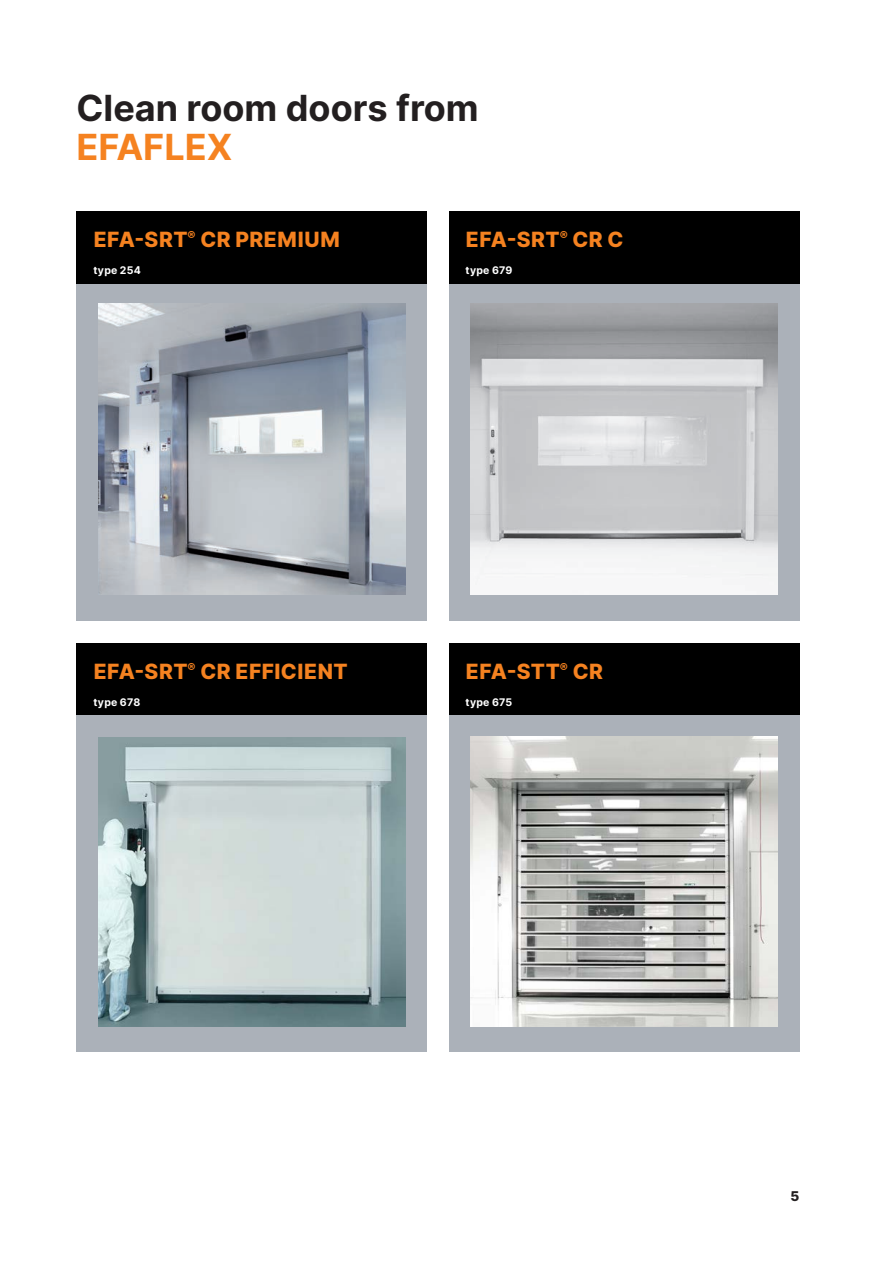
<style>
.page{position:relative;width:893px;height:1263px;background:#fff}
.page>*{position:absolute;margin:0;border:0;box-sizing:border-box;transform-origin:0 0}
.t1{font:700 36px "Inter";color:#231f20}
.t2{font:700 36px "Inter";color:#f58220}
.t3{font:800 21px "Inter";letter-spacing:.025em;color:#f58220}
.t4{font:800 13.5px "Inter";color:#231f20}
.t5{font:700 10.5px "Inter";letter-spacing:.02em;color:#fff}
</style>
<div class="page">
<div style="left:77px;top:211px;width:350px;height:409px;background:#000"></div>
<div style="left:449px;top:211px;width:350px;height:409px;background:#000"></div>
<div style="left:77px;top:643px;width:350px;height:408px;background:#000"></div>
<div style="left:77px;top:715px;width:350px;height:336px;background:#abb1b9"></div>
<div style="left:449px;top:643px;width:350px;height:408px;background:#000"></div>
<div style="left:449px;top:715px;width:350px;height:336px;background:#abb1b9"></div>
<div style="left:449px;top:284px;width:350px;height:336px;background:#abb1b9"></div>
<div style="left:77px;top:284px;width:350px;height:336px;background:#abb1b9"></div>
<img style="left:98px;top:304px;width:308px;height:291px">
<img style="left:98px;top:737px;width:308px;height:290px">
<img style="left:470px;top:304px;width:308px;height:291px">
<img style="left:470px;top:736px;width:308px;height:291px">
<h1 class="t1" style="left:77px;top:82px;width:404px">Clean room doors from</h1>
<h1 class="t2" style="left:77px;top:121px;width:158px">EFAFLEX</h1>
<p class="t3" style="left:94px;top:224px;width:248px">EFA-SRT<sup>®</sup> CR PREMIUM</p>
<p class="t5" style="left:94px;top:263px;width:49px">type 254</p>
<p class="t3" style="left:466px;top:224px;width:159px">EFA-SRT<sup>®</sup> CR C</p>
<p class="t5" style="left:466px;top:263px;width:48px">type 679</p>
<p class="t3" style="left:94px;top:656px;width:255px">EFA-SRT<sup>®</sup> CR EFFICIENT</p>
<p class="t5" style="left:94px;top:695px;width:48px">type 678</p>
<p class="t3" style="left:466px;top:656px;width:139px">EFA-STT<sup>®</sup> CR</p>
<p class="t5" style="left:466px;top:695px;width:48px">type 675</p>
<p class="t4" style="left:791px;top:1186px;width:10px">5</p>
</div>
